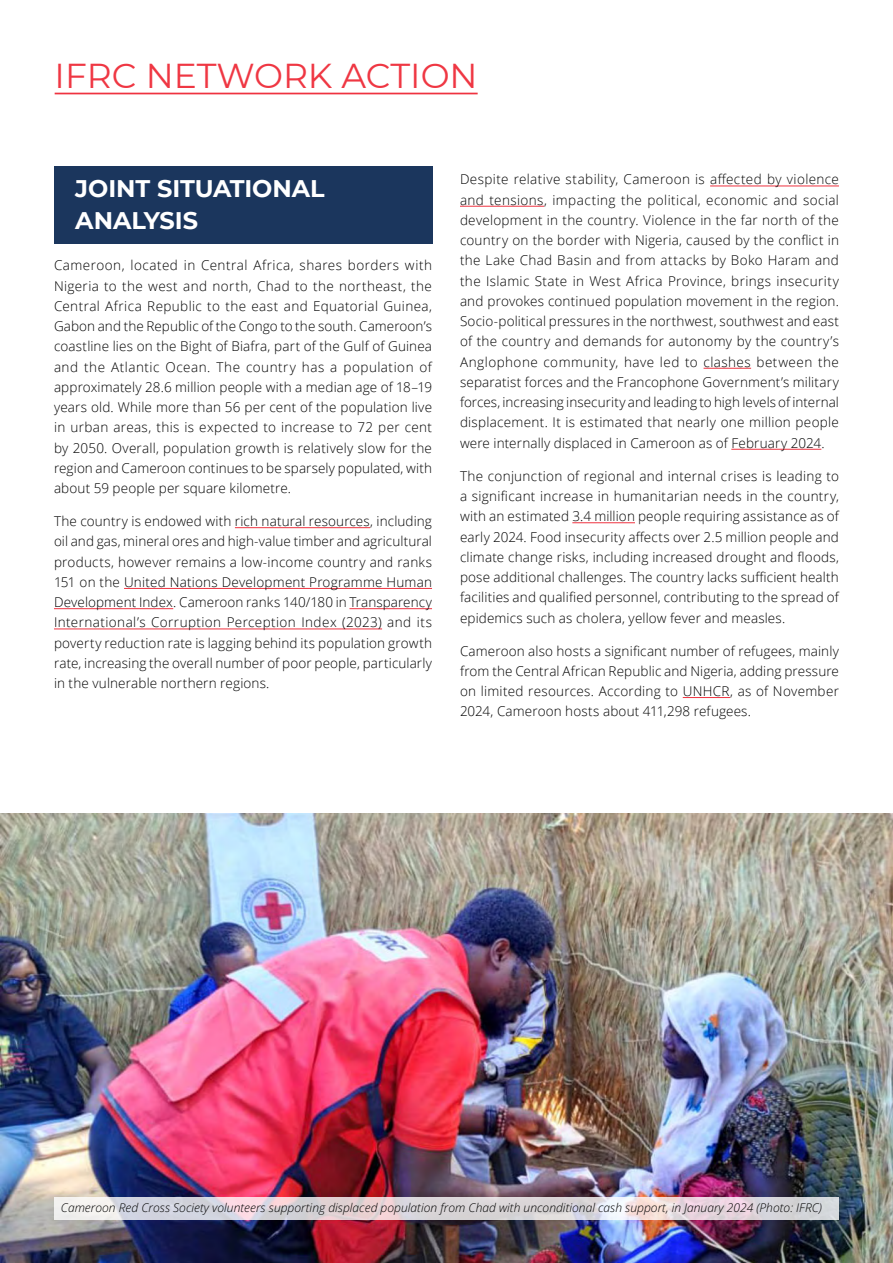
<style>
.page{position:relative;width:893px;height:1263px;background:#fff}
.page>*{position:absolute;margin:0;border:0;box-sizing:border-box;transform-origin:0 0}
.t1{font:34.5px "Montserrat";color:#ef3743}
.t2{font:700 24px/31.5px "Montserrat";color:#fff}
.t3{font:300 13.5px/20.2px "Open Sans";letter-spacing:.01em;color:#000;text-align:justify}
.t4{font:italic 300 12px "Open Sans";color:#000}
</style>
<div class="page">
<div style="left:54px;top:166px;width:378px;height:77px;background:#1b365d"></div>
<hr style="left:235px;top:527px;width:135px;height:1px;background:#ef3340">
<hr style="left:124px;top:588px;width:308px;height:1px;background:#ef3340">
<hr style="left:54px;top:608px;width:119px;height:1px;background:#ef3340">
<hr style="left:349px;top:608px;width:83px;height:1px;background:#ef3340">
<hr style="left:54px;top:628px;width:328px;height:1px;background:#ef3340">
<hr style="left:55px;top:93px;width:423px;height:1px;background:#ef3340">
<hr style="left:710px;top:186px;width:129px;height:1px;background:#ef3340">
<hr style="left:460px;top:206px;width:84px;height:1px;background:#ef3340">
<hr style="left:704px;top:368px;width:47px;height:1px;background:#ef3340">
<hr style="left:731px;top:449px;width:90px;height:1px;background:#ef3340">
<hr style="left:572px;top:522px;width:63px;height:1px;background:#ef3340">
<hr style="left:683px;top:697px;width:47px;height:1px;background:#ef3340">
<img style="left:0;top:814px;width:893px;height:449px">
<svg style="left:54px;top:1198px;width:785px;height:22px;background:#dfd8dd"></svg>
<h1 class="t1" style="left:55px;top:52px;width:424px">IFRC NETWORK ACTION</h1>
<h2 class="t2" style="left:75px;top:172px;width:251px">JOINT SITUATIONAL<br>ANALYSIS</h2>
<p class="t3" style="left:54px;top:255px;width:380px">Cameroon, located in Central Africa, shares borders with Nigeria to the west and north, Chad to the northeast, the Central Africa Republic to the east and Equatorial Guinea, Gabon and the Republic of the Congo to the south. Cameroon’s coastline lies on the Bight of Biafra, part of the Gulf of Guinea and the Atlantic Ocean. The country has a population of approximately 28.6 million people with a median age of 18–19 years old. While more than 56 per cent of the population live in urban areas, this is expected to increase to 72 per cent by 2050. Overall, population growth is relatively slow for the region and Cameroon continues to be sparsely populated, with about 59 people per square kilometre.</p>
<p class="t3" style="left:54px;top:511px;width:380px">The country is endowed with rich natural resources, including oil and gas, mineral ores and high-value timber and agricultural products, however remains a low-income country and ranks 151 on the United Nations Development Programme Human Development Index. Cameroon ranks 140/180 in Transparency International’s Corruption Perception Index (2023) and its poverty reduction rate is lagging behind its population growth rate, increasing the overall number of poor people, particularly in the vulnerable northern regions.</p>
<p class="t3" style="left:460px;top:169px;width:381px">Despite relative stability, Cameroon is affected by violence and tensions, impacting the political, economic and social development in the country. Violence in the far north of the country on the border with Nigeria, caused by the conflict in the Lake Chad Basin and from attacks by Boko Haram and the Islamic State in West Africa Province, brings insecurity and provokes continued population movement in the region.<br>Socio-political pressures in the northwest, southwest and east of the country and demands for autonomy by the country’s Anglophone community, have led to clashes between the separatist forces and the Francophone Government’s military forces, increasing insecurity and leading to high levels of internal displacement. It is estimated that nearly one million people were internally displaced in Cameroon as of February 2024.</p>
<p class="t3" style="left:460px;top:465px;width:380px">The conjunction of regional and internal crises is leading to a significant increase in humanitarian needs in the country, with an estimated 3.4 million people requiring assistance as of early 2024. Food insecurity affects over 2.5 million people and climate change risks, including increased drought and floods, pose additional challenges. The country lacks sufficient health facilities and qualified personnel, contributing to the spread of epidemics such as cholera, yellow fever and measles.</p>
<p class="t3" style="left:460px;top:640px;width:380px">Cameroon also hosts a significant number of refugees, mainly from the Central African Republic and Nigeria, adding pressure on limited resources. According to UNHCR, as of November 2024, Cameroon hosts about 411,298 refugees.</p>
<p class="t4" style="left:61px;top:1199px;width:763px">Cameroon Red Cross Society volunteers supporting displaced population from Chad with unconditional cash support, in January 2024 (Photo: IFRC)</p>
</div>
